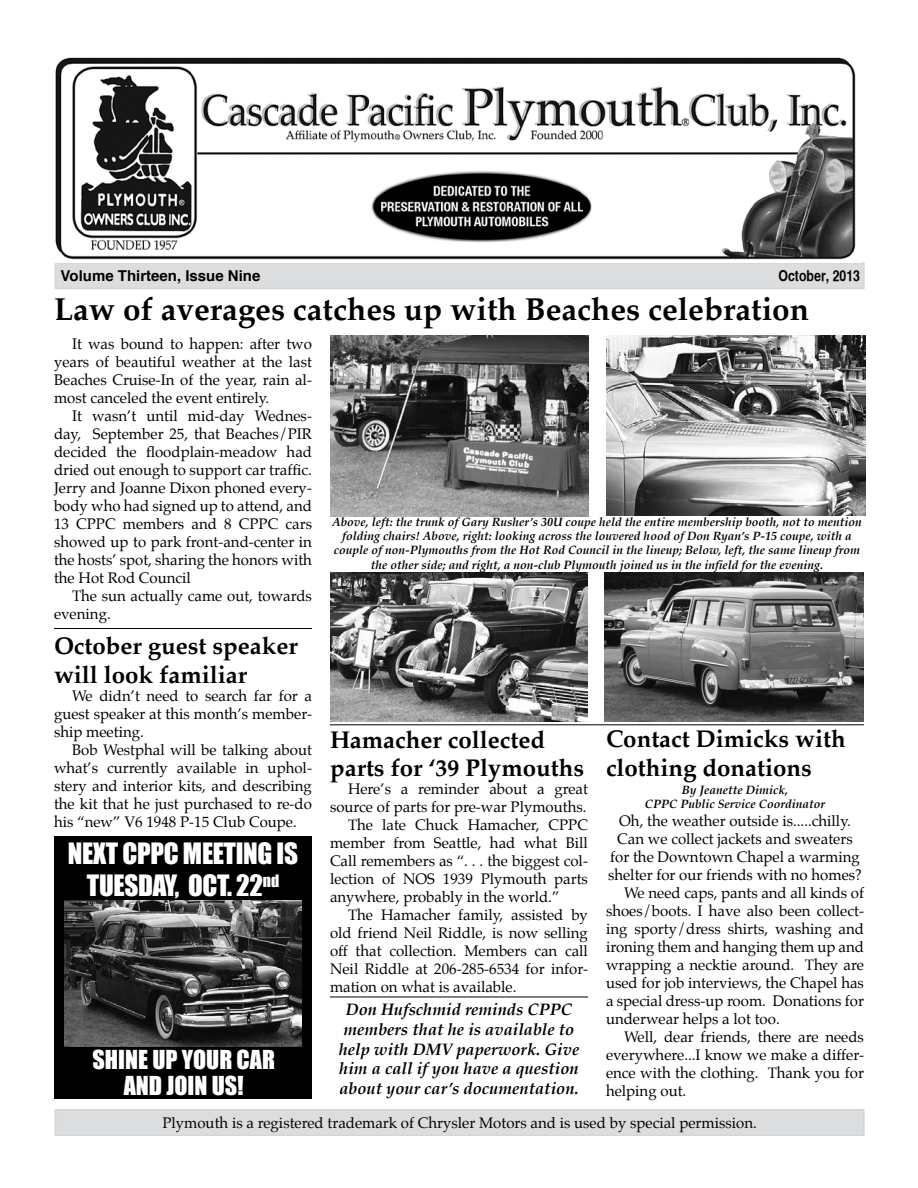
<style>
.page{position:relative;width:918px;height:1188px;background:#fff}
.page>*{position:absolute;margin:0;border:0;box-sizing:border-box;transform-origin:0 0}
.t1{font:700 31.5px "Palatino";color:#000}
.t2{font:27px/31.5px "Impact";letter-spacing:-.01em;color:#fff;text-align:center}
.t3{font:700 24px/28.8px "Palatino";color:#000}
.t4{font:24px/25.5px "Impact";color:#fff;text-align:center}
.t5{font:italic 700 16.5px/19.8px "Palatino";color:#000;text-align:center}
.t6{font:15px/18px "Palatino";color:#000;text-align:justify}
.t7{font:700 15px "Helvetica";color:#000}
.t8{font:15px "Helvetica CY Bold";color:#000}
.t9{font:italic 700 12px/14.4px "Palatino";color:#000;text-align:center}
</style>
<div class="page">
<div style="left:55px;top:1109px;width:810px;height:27px;background:#dcddde"></div>
<div style="left:55px;top:262px;width:810px;height:27px;background:#dcddde"></div>
<img style="left:55px;top:57px;width:807px;height:206px">
<div style="left:54px;top:836px;width:258px;height:263px;background:#000"></div>
<img style="left:64px;top:900px;width:237px;height:146px">
<img style="left:604px;top:572px;width:260px;height:150px">
<img style="left:330px;top:572px;width:258px;height:150px">
<img style="left:606px;top:336px;width:260px;height:180px">
<img style="left:330px;top:336px;width:259px;height:180px">
<hr style="left:54px;top:628px;width:258px;height:1px;background:#000">
<hr style="left:330px;top:724px;width:534px;height:1px;background:#000">
<hr style="left:330px;top:997px;width:258px;height:1px;background:#000">
<p class="t7" style="left:61px;top:264px;width:201px">Volume Thirteen, Issue Nine</p>
<p class="t8" style="left:779px;top:266px;width:83px">October, 2013</p>
<h1 class="t1" style="left:54px;top:283px;width:756px">Law of averages catches up with Beaches celebration</h1>
<p class="t6" style="left:54px;top:335px;width:260px;text-indent:18px">It was bound to happen: after two years of beautiful weather at the last Beaches Cruise-In of the year, rain al&shy;most canceled the event entirely.</p>
<p class="t6" style="left:54px;top:407px;width:260px;text-indent:18px">It wasn’t until mid-day Wednes&shy;day, September 25, that Beaches/PIR decided the floodplain-meadow had dried out enough to support car traffic.<br>Jerry and Joanne Dixon phoned every&shy;body who had signed up to attend, and 13 CPPC members and 8 CPPC cars showed up to park front-and-center in the hosts’ spot, sharing the honors with the Hot Rod Council</p>
<p class="t6" style="left:54px;top:587px;width:259px;text-indent:18px">The sun actually came out, towards evening.</p>
<h3 class="t3" style="left:54px;top:631px;width:245px">October guest speaker will look familiar</h3>
<p class="t6" style="left:54px;top:687px;width:260px;text-indent:18px">We didn’t need to search far for a guest speaker at this month’s member&shy;ship meeting.</p>
<p class="t6" style="left:54px;top:741px;width:260px;text-indent:18px">Bob Westphal will be talking about what’s currently available in uphol&shy;stery and interior kits, and describing the kit that he just purchased to re-do his “new” V6 1948 P-15 Club Coupe.</p>
<p class="t9" style="left:332px;top:514px;width:531px">Above, left: the trunk of Gary Rusher’s 30U coupe held the entire membership booth, not to mention folding chairs! Above, right: looking across the louvered hood of Don Ryan’s P-15 coupe, with a couple of non-Plymouths from the Hot Rod Council in the lineup; Below, left, the same lineup from the other side; and right, a non-club Plymouth joined us in the infield for the evening.</p>
<h3 class="t3" style="left:606px;top:724px;width:241px">Contact Dimicks with clothing donations</h3>
<h3 class="t3" style="left:330px;top:725px;width:255px">Hamacher collected parts for ‘39 Plymouths</h3>
<p class="t6" style="left:348px;top:780px;width:241px">Here’s a reminder about a great</p>
<p class="t6" style="left:330px;top:798px;width:258px">source of parts for pre-war Plymouths.</p>
<p class="t6" style="left:348px;top:816px;width:242px">The late Chuck Hamacher, CPPC</p>
<p class="t6" style="left:330px;top:834px;width:259px">member from Seattle, had what Bill</p>
<p class="t6" style="left:330px;top:852px;width:259px">Call remembers as “. . . the biggest col-</p>
<p class="t6" style="left:330px;top:870px;width:259px">lection of NOS 1939 Plymouth parts</p>
<p class="t6" style="left:330px;top:888px;width:231px">anywhere, probably in the world.”</p>
<p class="t6" style="left:348px;top:906px;width:241px">The Hamacher family, assisted by</p>
<p class="t6" style="left:330px;top:924px;width:259px">old friend Neil Riddle, is now selling</p>
<p class="t6" style="left:330px;top:942px;width:259px">off that collection. Members can call</p>
<p class="t6" style="left:330px;top:960px;width:259px">Neil Riddle at 206-285-6534 for infor-</p>
<p class="t6" style="left:330px;top:978px;width:188px">mation on what is available.</p>
<p class="t9" style="left:645px;top:783px;width:182px">By Jeanette Dimick,<br>CPPC Public Service Coordinator</p>
<p class="t6" style="left:619px;top:812px;width:233px">Oh, the weather outside is.....chilly.</p>
<p class="t6" style="left:617px;top:830px;width:237px">Can we collect jackets and sweaters</p>
<p class="t6" style="left:610px;top:848px;width:251px">for the Downtown Chapel a warming</p>
<p class="t6" style="left:608px;top:866px;width:255px">shelter for our friends with no homes?</p>
<p class="t6" style="left:624px;top:884px;width:242px">We need caps, pants and all kinds of</p>
<p class="t6" style="left:606px;top:902px;width:260px">shoes/boots. I have also been collect-</p>
<p class="t6" style="left:606px;top:920px;width:259px">ing sporty/dress shirts, washing and</p>
<p class="t6" style="left:606px;top:938px;width:259px">ironing them and hanging them up and</p>
<p class="t6" style="left:606px;top:956px;width:259px">wrapping a necktie around. They are</p>
<p class="t6" style="left:606px;top:974px;width:260px">used for job interviews, the Chapel has</p>
<p class="t6" style="left:606px;top:992px;width:259px">a special dress-up room. Donations for</p>
<p class="t6" style="left:606px;top:1010px;width:175px">underwear helps a lot too.</p>
<p class="t6" style="left:624px;top:1028px;width:241px">Well, dear friends, there are needs</p>
<p class="t6" style="left:606px;top:1046px;width:260px">everywhere...I know we make a differ-</p>
<p class="t6" style="left:606px;top:1064px;width:259px">ence with the clothing. Thank you for</p>
<p class="t6" style="left:606px;top:1082px;width:82px">helping out.</p>
<h2 class="t2" style="left:68px;top:837px;width:232px">NEXT CPPC MEETING IS<br>TUESDAY, OCT. 22<sup>nd</sup></h2>
<p class="t5" style="left:339px;top:1000px;width:242px">Don Hufschmid reminds CPPC members that he is available to help with DMV paperwork. Give him a call if you have a question about your car’s documentation.</p>
<h3 class="t4" style="left:93px;top:1046px;width:184px">SHINE UP YOUR CAR<br>AND JOIN US!</h3>
<p class="t6" style="left:162px;top:1114px;width:596px">Plymouth is a registered trademark of Chrysler Motors and is used by special permission.</p>
</div>
